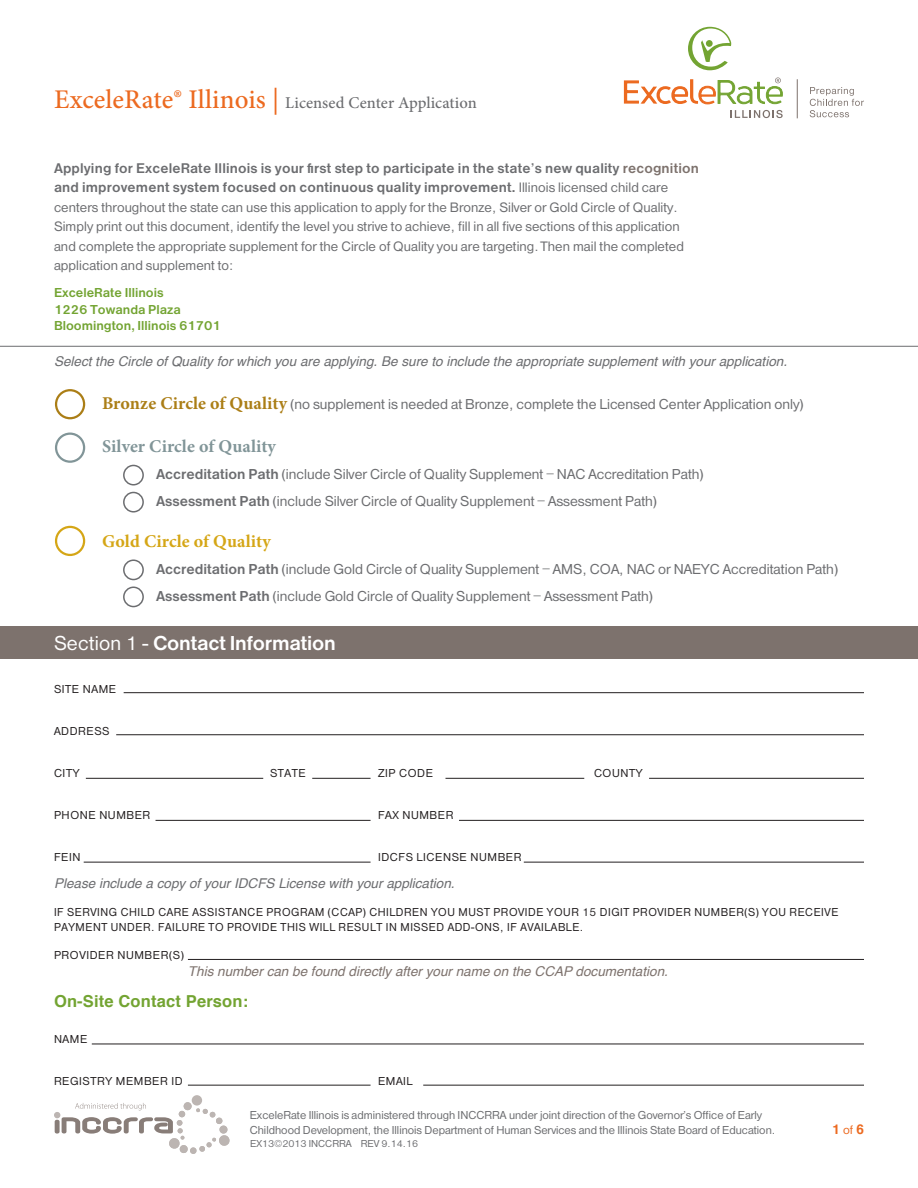
<style>
.page{position:relative;width:918px;height:1188px;background:#fff}
.page>*{position:absolute;margin:0;border:0;box-sizing:border-box;transform-origin:0 0}
.t1{font:21px "Helvetica Mdm";letter-spacing:-.01em;color:#fff}
.t2{font:700 18px "Minion Pro";letter-spacing:.005em;color:#819598}
.t3{font:700 18px "Minion Pro";letter-spacing:.005em;color:#d5a616}
.t4{font:500 16.5px "Minion Pro";letter-spacing:.005em;color:#6c6d70}
.t5{font:700 16.5px "Helvetica";letter-spacing:.01em;color:#73a432}
.t6{font:15px "Helvetica Rmn";color:#6c6d70}
.t7{font:14.7px/19.5px "Helvetica Mdm";letter-spacing:.01em;color:#6c6d70}
.t8{font:14.25px/19.5px "Helvetica Rmn";letter-spacing:.005em;color:#6c6d70}
.t9{font:italic 13.5px "Helvetica";color:#6c6d70}
.t10{font:italic 13.5px "Helvetica";color:#7d726d}
.t11{font:13.5px "Helvetica Mdm";color:#73a432}
.t12{font:700 13.5px "Helvetica";color:#ec6a20}
.t13{font:12px/15px "Helvetica Rmn";letter-spacing:.05em;color:#231f20}
.t14{font:12px/15px "Helvetica Rmn";color:#6c6d70}
.t15{font:10.5px "Helvetica Rmn";color:#6c6d70}
.s1{font-size:27px;color:#ec6a20}
.s2{font-weight:400;font-size:27px;color:#ec6a20}
.s3{color:#7d726d}
.s4{font-family:"Helvetica Rmn";font-size:14.25px}
.s5{font-family:"Minion Pro";font-weight:700;font-size:18px;color:#ab7e16}
.s6{font-family:"Helvetica Mdm"}
.s7{font-family:"Helvetica Rmn"}
.s8{font-family:"Helvetica Rmn";font-weight:400;font-size:12.75px}
</style>
<div class="page">
<svg style="left:810px;top:87px;width:54px;height:30px"></svg>
<hr style="left:797px;top:79px;width:1px;height:39px;background:#7d726d">
<svg style="left:688px;top:27px;width:43px;height:43px"></svg>
<svg style="left:624px;top:78px;width:159px;height:40px"></svg>
<div style="left:192px;top:1095px;width:10px;height:11px;background:#bcb5b2;border-radius:50%"></div>
<svg style="left:54px;top:1103px;width:176px;height:51px"></svg>
<div style="left:0;top:626px;width:918px;height:33px;background:#7d726d"></div>
<hr style="left:124px;top:692px;width:740px;height:1px;background:#231f20">
<hr style="left:116px;top:734px;width:748px;height:1px;background:#231f20">
<hr style="left:156px;top:820px;width:215px;height:1px;background:#231f20">
<hr style="left:459px;top:820px;width:405px;height:1px;background:#231f20">
<hr style="left:86px;top:778px;width:177px;height:1px;background:#231f20">
<hr style="left:84px;top:862px;width:287px;height:1px;background:#231f20">
<hr style="left:524px;top:862px;width:340px;height:1px;background:#231f20">
<hr style="left:92px;top:1044px;width:772px;height:1px;background:#231f20">
<hr style="left:188px;top:1085px;width:183px;height:1px;background:#231f20">
<hr style="left:423px;top:1085px;width:441px;height:1px;background:#231f20">
<hr style="left:312px;top:778px;width:59px;height:1px;background:#231f20">
<hr style="left:446px;top:778px;width:138px;height:1px;background:#231f20">
<hr style="left:649px;top:778px;width:215px;height:1px;background:#231f20">
<hr style="left:0;top:346px;width:918px;height:1px;background:#6c6d70">
<div style="left:55px;top:389px;width:30px;height:30px;border:2px solid #ab7e16;border-radius:50%"></div>
<div style="left:55px;top:433px;width:30px;height:30px;border:2px solid #819598;border-radius:50%"></div>
<div style="left:123px;top:465px;width:21px;height:21px;border:2px solid #6c6d70;border-radius:50%"></div>
<div style="left:123px;top:559px;width:21px;height:21px;border:2px solid #6c6d70;border-radius:50%"></div>
<div style="left:123px;top:492px;width:21px;height:21px;border:2px solid #6c6d70;border-radius:50%"></div>
<div style="left:123px;top:587px;width:21px;height:20px;border:2px solid #6c6d70;border-radius:50%"></div>
<div style="left:55px;top:526px;width:30px;height:30px;border:2px solid #d5a616;border-radius:50%"></div>
<hr style="left:188px;top:959px;width:676px;height:1px;background:#231f20">
<p class="t4" style="left:54px;top:92px;width:424px"><span class="s1">ExceleRate® Illinois</span> <span class="s2">|</span> Licensed Center Application</p>
<p class="t7" style="left:54px;top:159px;width:646px">Applying for ExceleRate Illinois is your first step to participate in the state’s new quality <span class="s3">recognition </span>and improvement system focused on continuous quality improvement. <span class="s4">Illinois licensed child care</span></p>
<p class="t8" style="left:54px;top:198px;width:631px">centers throughout the state can use this application to apply for the Bronze, Silver or Gold Circle of Quality.<br>Simply print out this document, identify the level you strive to achieve, fill in all five sections of this application and complete the appropriate supplement for the Circle of Quality you are targeting. Then mail the completed application and supplement to:</p>
<p class="t11" style="left:54px;top:284px;width:111px">ExceleRate Illinois</p>
<p class="t11" style="left:54px;top:300px;width:128px">1226 Towanda Plaza</p>
<p class="t11" style="left:54px;top:317px;width:168px">Bloomington, Illinois 61701</p>
<p class="t9" style="left:54px;top:351px;width:735px">Select the Circle of Quality for which you are applying. Be sure to include the appropriate supplement with your application.</p>
<p class="t6" style="left:102px;top:394px;width:703px"><span class="s5">Bronze Circle of Quality</span> (no supplement is needed at Bronze, complete the Licensed Center Application only)</p>
<p class="t2" style="left:102px;top:434px;width:175px">Silver Circle of Quality</p>
<p class="t6" style="left:156px;top:464px;width:549px"><span class="s6">Accreditation Path</span> (include Silver Circle of Quality Supplement – NAC Accreditation Path)</p>
<p class="t6" style="left:156px;top:491px;width:502px"><span class="s6">Assessment Path</span> (include Silver Circle of Quality Supplement – Assessment Path)</p>
<p class="t3" style="left:102px;top:528px;width:170px">Gold Circle of Quality</p>
<p class="t6" style="left:156px;top:559px;width:683px"><span class="s6">Accreditation Path</span> (include Gold Circle of Quality Supplement – AMS, COA, NAC or NAEYC Accreditation Path)</p>
<p class="t6" style="left:156px;top:586px;width:498px"><span class="s6">Assessment Path</span> (include Gold Circle of Quality Supplement – Assessment Path)</p>
<p class="t1" style="left:54px;top:629px;width:283px"><span class="s7">Section 1 -</span> Contact Information</p>
<p class="t13" style="left:54px;top:682px;width:64px">SITE NAME</p>
<p class="t13" style="left:54px;top:724px;width:57px">ADDRESS</p>
<p class="t13" style="left:54px;top:766px;width:27px">CITY</p>
<p class="t13" style="left:270px;top:766px;width:37px">STATE</p>
<p class="t13" style="left:378px;top:766px;width:57px">ZIP CODE</p>
<p class="t13" style="left:594px;top:766px;width:50px">COUNTY</p>
<p class="t13" style="left:54px;top:808px;width:98px">PHONE NUMBER</p>
<p class="t13" style="left:378px;top:808px;width:77px">FAX NUMBER</p>
<p class="t13" style="left:54px;top:850px;width:28px">FEIN</p>
<p class="t13" style="left:378px;top:850px;width:145px">IDCFS LICENSE NUMBER</p>
<p class="t9" style="left:54px;top:873px;width:402px">Please include a copy of your IDCFS License with your application.</p>
<p class="t13" style="left:54px;top:906px;width:786px">IF SERVING CHILD CARE ASSISTANCE PROGRAM (CCAP) CHILDREN YOU MUST PROVIDE YOUR 15 DIGIT PROVIDER NUMBER(S) YOU RECEIVE<br>PAYMENT UNDER. FAILURE TO PROVIDE THIS WILL RESULT IN MISSED ADD-ONS, IF AVAILABLE.</p>
<p class="t13" style="left:54px;top:948px;width:131px">PROVIDER NUMBER(S)</p>
<p class="t5" style="left:54px;top:988px;width:196px">On-Site Contact Person:</p>
<p class="t13" style="left:54px;top:1032px;width:35px">NAME</p>
<p class="t13" style="left:54px;top:1074px;width:130px">REGISTRY MEMBER ID</p>
<p class="t13" style="left:378px;top:1074px;width:36px">EMAIL</p>
<p class="t10" style="left:188px;top:960px;width:482px">This number can be found directly after your name on the CCAP documentation.</p>
<p class="t14" style="left:250px;top:1109px;width:527px">ExceleRate Illinois is administered through INCCRRA under joint direction of the Governor’s Office of Early<br>Childhood Development, the Illinois Department of Human Services and the Illinois State Board of Education.</p>
<p class="t15" style="left:250px;top:1137px;width:103px">EX13©2013 INCCRRA</p>
<p class="t15" style="left:361px;top:1137px;width:59px">REV 9.14.16</p>
<p class="t12" style="left:832px;top:1118px;width:33px">1 <span class="s8">of</span> 6</p>
</div>
